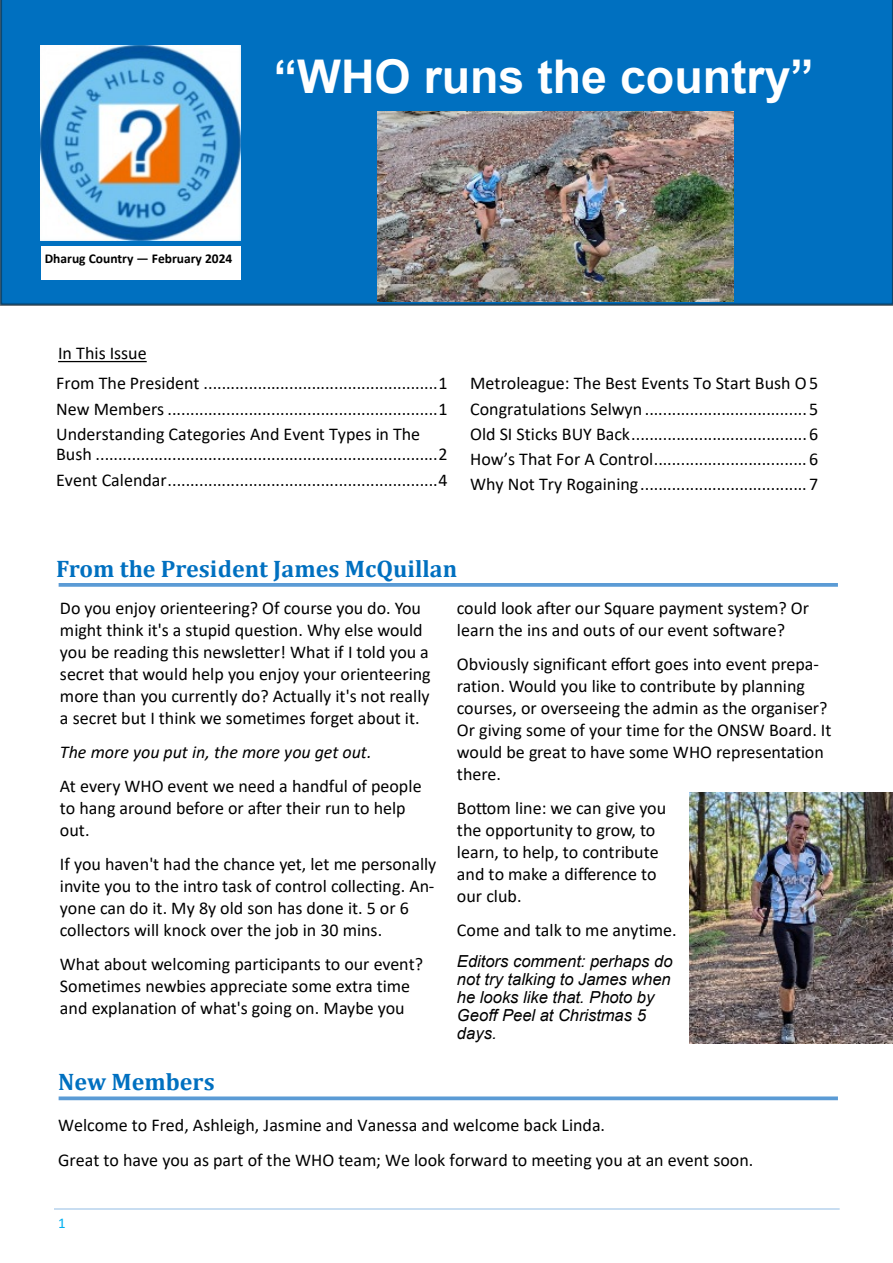
<style>
.page{position:relative;width:893px;height:1263px;background:#fff}
.page>*{position:absolute;margin:0;border:0;box-sizing:border-box;transform-origin:0 0}
.t1{font:700 46.5px "Arial";color:#fff}
.t2{font:700 24px "Cambria";color:#0070c0}
.t3{font:18px/21.9px "Calibri";color:#000}
.t4{font:italic 18px "Calibri";color:#000}
.t5{font:italic 16.5px/18px "Arial";color:#000}
.t6{font:15px "Calibri";color:#00b0f0}
.t7{font:700 13.5px "Calibri";color:#000}
</style>
<div class="page">
<div style="left:0;top:0;width:893px;height:306px;background:#0070c0"></div>
<img style="left:40px;top:45px;width:201px;height:196px">
<div style="left:41px;top:246px;width:199px;height:33px;background:#fff"></div>
<svg style="left:59px;top:583px;width:779px;height:4px;background:#64a1d7"></svg>
<svg style="left:59px;top:1096px;width:779px;height:4px;background:#6fa7da"></svg>
<img style="left:690px;top:792px;width:203px;height:251px">
<hr style="left:58px;top:361px;width:89px;height:1px;background:#000">
<img style="left:377px;top:111px;width:356px;height:191px">
<h1 class="t1" style="left:274px;top:59px;width:541px">“WHO runs the country”</h1>
<p class="t7" style="left:45px;top:253px;width:189px">Dharug Country — February 2024</p>
<p class="t3" style="left:58px;top:344px;width:90px">In This Issue</p>
<p class="t3" style="left:56px;top:372px;width:393px;line-height:25px;text-align:justify">From The President ....................................................1<br>New Members ............................................................1<br>Understanding Categories And Event Types in The</p>
<p class="t3" style="left:56px;top:443px;width:393px;line-height:25.2px">Bush ............................................................................2<br>Event Calendar............................................................4</p>
<p class="t3" style="left:470px;top:372px;width:350px;line-height:25.2px;text-align:justify">Metroleague: The Best Events To Start Bush O 5<br>Congratulations Selwyn .................................... 5<br>Old SI Sticks BUY Back....................................... 6<br>How’s That For A Control.................................. 6<br>Why Not Try Rogaining..................................... 7</p>
<h2 class="t2" style="left:56px;top:558px;width:403px">From the President James McQuillan</h2>
<p class="t3" style="left:60px;top:599px;width:372px">Do you enjoy orienteering? Of course you do. You might think it's a stupid question. Why else would you be reading this newsletter! What if I told you a secret that would help you enjoy your orienteering more than you currently do? Actually it's not really a secret but I think we sometimes forget about it.</p>
<p class="t4" style="left:60px;top:744px;width:313px">The more you put in, the more you get out.</p>
<p class="t3" style="left:60px;top:776px;width:363px">At every WHO event we need a handful of people to hang around before or after their run to help out.</p>
<p class="t3" style="left:60px;top:854px;width:378px">If you haven't had the chance yet, let me personally invite you to the intro task of control collecting. An&shy;yone can do it. My 8y old son has done it. 5 or 6 collectors will knock over the job in 30 mins.</p>
<p class="t3" style="left:60px;top:954px;width:365px">What about welcoming participants to our event?<br>Sometimes newbies appreciate some extra time and explanation of what's going on. Maybe you</p>
<p class="t3" style="left:457px;top:599px;width:354px">could look after our Square payment system? Or learn the ins and outs of our event software?</p>
<p class="t3" style="left:457px;top:655px;width:376px">Obviously significant effort goes into event prepa&shy;ration. Would you like to contribute by planning courses, or overseeing the admin as the organiser?<br>Or giving some of your time for the ONSW Board. It would be great to have some WHO representation there.</p>
<p class="t3" style="left:457px;top:798px;width:211px">Bottom line: we can give you the opportunity to grow, to learn, to help, to contribute and to make a difference to our club.</p>
<p class="t3" style="left:457px;top:920px;width:221px">Come and talk to me anytime.</p>
<p class="t5" style="left:457px;top:953px;width:217px">Editors comment: perhaps do not try talking to James when he looks like that. Photo by<br>Geoff Peel at Christmas 5 days.</p>
<h2 class="t2" style="left:58px;top:1071px;width:158px">New Members</h2>
<p class="t3" style="left:58px;top:1109px;width:697px;line-height:35.2px">Welcome to Fred, Ashleigh, Jasmine and Vanessa and welcome back Linda.<br>Great to have you as part of the WHO team; We look forward to meeting you at an event soon.</p>
<p class="t6" style="left:58px;top:1217px;width:9px">1</p>
</div>
